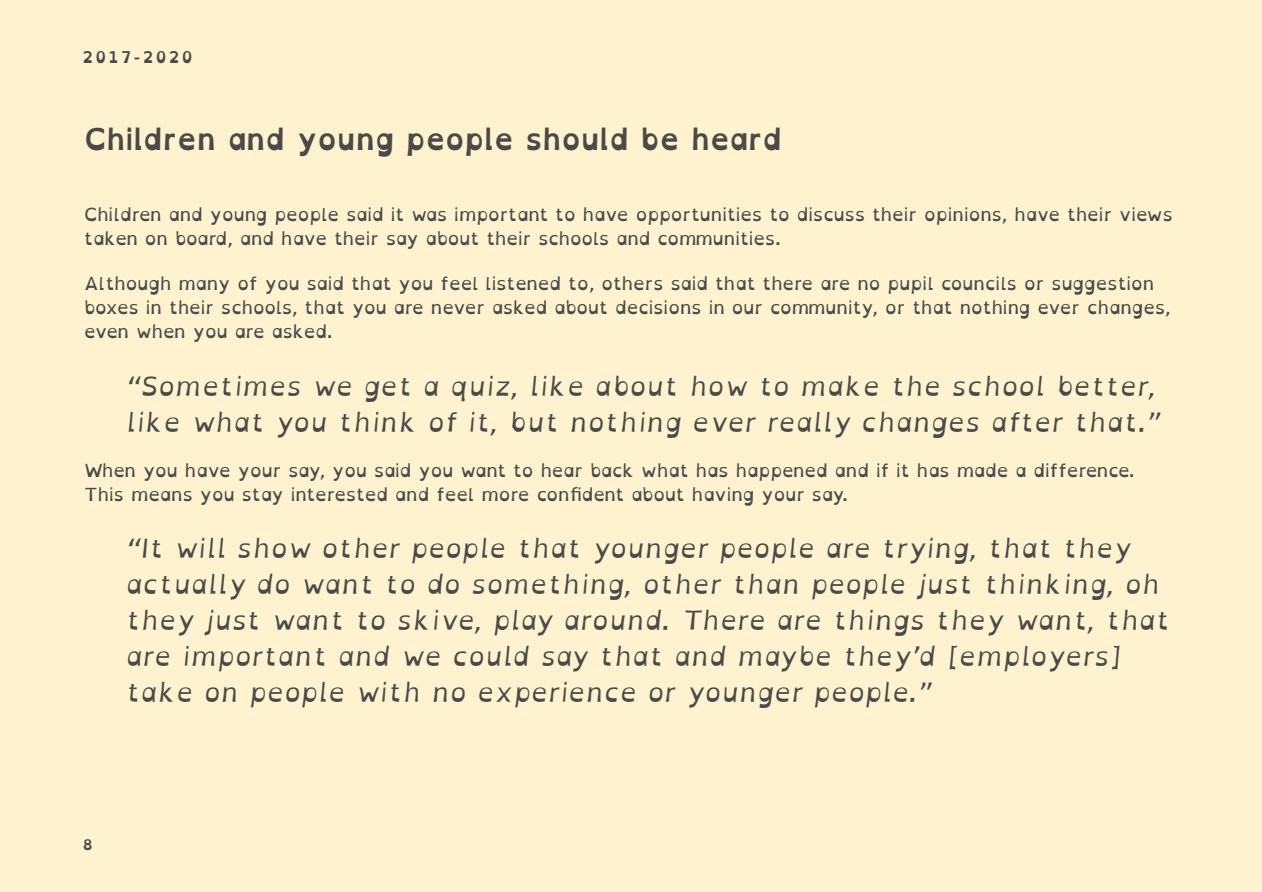
<style>
.page{position:relative;width:1262px;height:892px;background:#fff}
.page>*{position:absolute;margin:0;border:0;box-sizing:border-box;transform-origin:0 0}
.t1{font:700 30px "Open Dyslexic Alta";color:#4a4a49}
.t2{font:italic 27px/36px "Open Dyslexic Alta";color:#4a4a49}
.t3{font:18px/24px "Open Dyslexic Alta";color:#4a4a49}
.t4{font:700 16.5px "Open Dyslexic Alta";letter-spacing:.15em;color:#4a4a49}
.t5{font:700 15px "Open Dyslexic Alta";color:#4a4a49}
</style>
<div class="page">
<div style="left:0;top:0;width:1261px;height:891px;background:#fff2ce"></div>
<p class="t4" style="left:83px;top:47px;width:111px">2017-2020</p>
<h1 class="t1" style="left:84px;top:122px;width:699px">Children and young people should be heard</h1>
<p class="t3" style="left:84px;top:203px;width:1089px">Children and young people said it was important to have opportunities to discuss their opinions, have their views taken on board, and have their say about their schools and communities.</p>
<p class="t3" style="left:84px;top:272px;width:1087px">Although many of you said that you feel listened to, others said that there are no pupil councils or suggestion boxes in their schools, that you are never asked about decisions in our community, or that nothing ever changes, even when you are asked.</p>
<h2 class="t2" style="left:126px;top:370px;width:1035px">“Sometimes we get a quiz, like about how to make the school better, like what you think of it, but nothing ever really changes after that.”</h2>
<p class="t3" style="left:84px;top:458px;width:1051px">When you have your say, you said you want to hear back what has happened and if it has made a difference.<br>This means you stay interested and feel more confident about having your say.</p>
<p class="t2" style="left:126px;top:532px;width:1045px">“It will show other people that younger people are trying, that they actually do want to do something, other than people just thinking, oh they just want to skive, play around. There are things they want, that are important and we could say that and maybe they’d [employers] take on people with no experience or younger people.”</p>
<p class="t5" style="left:83px;top:835px;width:12px">8</p>
</div>
